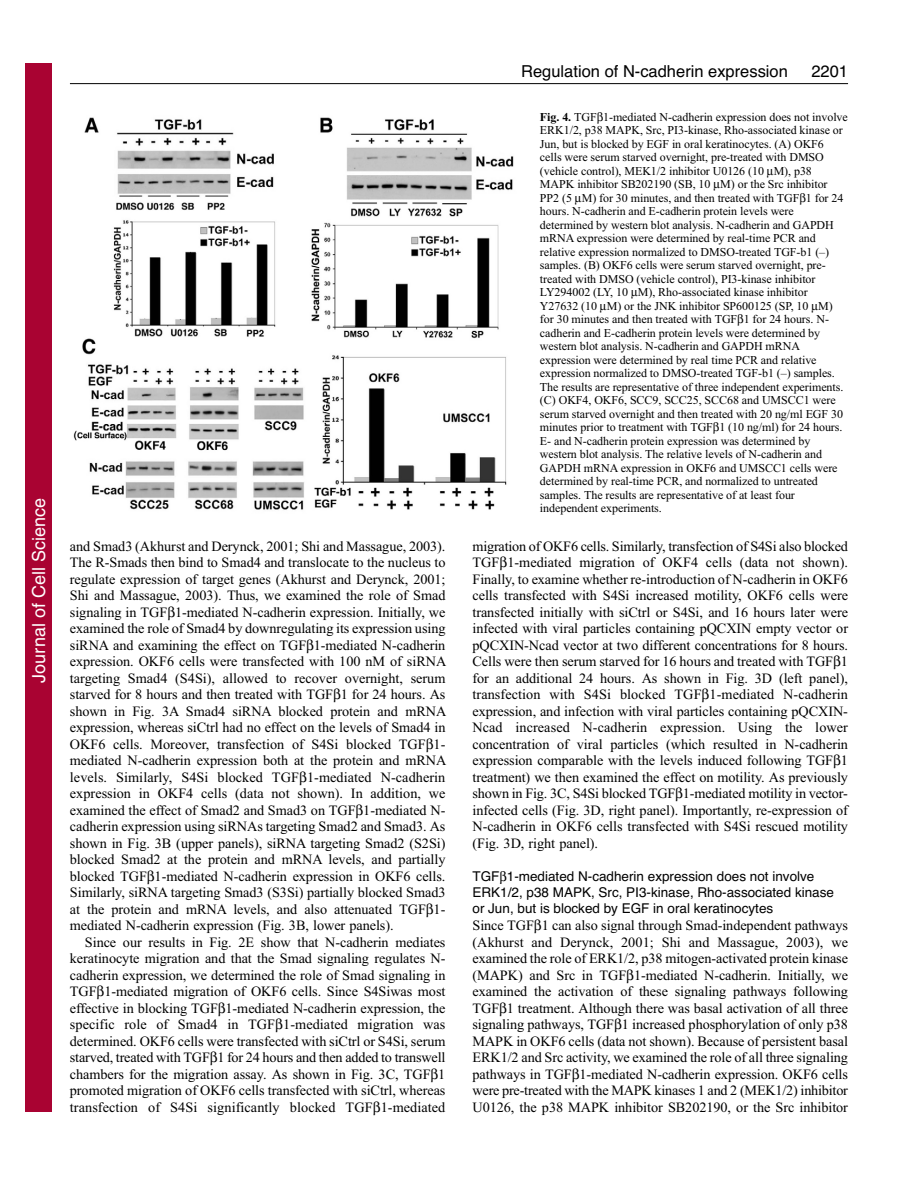
<style>
.page{position:relative;width:918px;height:1188px;background:#fff}
.page>*{position:absolute;margin:0;border:0;box-sizing:border-box;transform-origin:0 0}
.t1{font:18px "Helvetica";color:#fff}
.t2{font:16.5px "Helvetica";color:#000}
.t3{font:14.25px/16.5px "Times New Roman";letter-spacing:-.005em;color:#000;text-align:justify}
.t4{font:13.5px/16.5px "Helvetica";color:#000}
.t5{font:12px/13.5px "Times New Roman";letter-spacing:-.005em;color:#000}
.s1{font-weight:700}
</style>
<div class="page">
<hr style="left:70px;top:83px;width:778px;height:1px;background:#000">
<img style="left:73px;top:117px;width:441px;height:393px">
<div style="left:26px;top:64px;width:26px;height:1048px;background:#a90332"></div>
<p class="t1" style="left:28px;top:683px;width:186px;rotate:-90deg">Journal of Cell Science</p>
<p class="t3" style="left:70px;top:539px;width:378px">and Smad3 (Akhurst and Derynck, 2001; Shi and Massague, 2003).<br>The R-Smads then bind to Smad4 and translocate to the nucleus to regulate expression of target genes (Akhurst and Derynck, 2001; Shi and Massague, 2003). Thus, we examined the role of Smad signaling in TGF 1-mediated N-cadherin expression. Initially, we examined the role of Smad4 by downregulating its expression using siRNA and examining the effect on TGF 1-mediated N-cadherin expression. OKF6 cells were transfected with 100 nM of siRNA targeting Smad4 (S4Si), allowed to recover overnight, serum starved for 8 hours and then treated with TGF 1 for 24 hours. As shown in Fig. 3A Smad4 siRNA blocked protein and mRNA expression, whereas siCtrl had no effect on the levels of Smad4 in OKF6 cells. Moreover, transfection of S4Si blocked TGF 1- mediated N-cadherin expression both at the protein and mRNA levels. Similarly, S4Si blocked TGF 1-mediated N-cadherin expression in OKF4 cells (data not shown). In addition, we examined the effect of Smad2 and Smad3 on TGF 1-mediated N&shy;cadherin expression using siRNAs targeting Smad2 and Smad3. As shown in Fig. 3B (upper panels), siRNA targeting Smad2 (S2Si) blocked Smad2 at the protein and mRNA levels, and partially blocked TGF 1-mediated N-cadherin expression in OKF6 cells.<br>Similarly, siRNA targeting Smad3 (S3Si) partially blocked Smad3 at the protein and mRNA levels, and also attenuated TGF 1- mediated N-cadherin expression (Fig. 3B, lower panels).</p>
<p class="t3" style="left:70px;top:935px;width:377px;text-indent:15px">Since our results in Fig. 2E show that N-cadherin mediates keratinocyte migration and that the Smad signaling regulates N&shy;cadherin expression, we determined the role of Smad signaling in TGF 1-mediated migration of OKF6 cells. Since S4Siwas most effective in blocking TGF 1-mediated N-cadherin expression, the specific role of Smad4 in TGF 1-mediated migration was determined. OKF6 cells were transfected with siCtrl or S4Si, serum starved, treated with TGF 1 for 24 hours and then added to transwell chambers for the migration assay. As shown in Fig. 3C, TGF 1 promoted migration of OKF6 cells transfected with siCtrl, whereas transfection of S4Si significantly blocked TGF 1-mediated</p>
<p class="t2" style="left:521px;top:65px;width:268px">Regulation of N-cadherin expression</p>
<p class="t2" style="left:811px;top:65px;width:38px">2201</p>
<p class="t5" style="left:540px;top:111px;width:309px"><span class="s1">Fig. 4.</span> TGF 1-mediated N-cadherin expression does not involve ERK1/2, p38 MAPK, Src, PI3-kinase, Rho-associated kinase or Jun, but is blocked by EGF in oral keratinocytes. (A) OKF6 cells were serum starved overnight, pre-treated with DMSO (vehicle control), MEK1/2 inhibitor U0126 (10 M), p38<br>MAPK inhibitor SB202190 (SB, 10 M) or the Src inhibitor PP2 (5 M) for 30 minutes, and then treated with TGF 1 for 24 hours. N-cadherin and E-cadherin protein levels were determined by western blot analysis. N-cadherin and GAPDH mRNA expression were determined by real-time PCR and relative expression normalized to DMSO-treated TGF-b1 (–) samples. (B) OKF6 cells were serum starved overnight, pre&shy;treated with DMSO (vehicle control), PI3-kinase inhibitor LY294002 (LY, 10 M), Rho-associated kinase inhibitor Y27632 (10 M) or the JNK inhibitor SP600125 (SP, 10 M) for 30 minutes and then treated with TGF 1 for 24 hours. N&shy;cadherin and E-cadherin protein levels were determined by western blot analysis. N-cadherin and GAPDH mRNA expression were determined by real time PCR and relative expression normalized to DMSO-treated TGF-b1 (–) samples.<br>The results are representative of three independent experiments. (C) OKF4, OKF6, SCC9, SCC25, SCC68 and UMSCC1 were serum starved overnight and then treated with 20 ng/ml EGF 30 minutes prior to treatment with TGF 1 (10 ng/ml) for 24 hours.<br>E- and N-cadherin protein expression was determined by western blot analysis. The relative levels of N-cadherin and GAPDH mRNA expression in OKF6 and UMSCC1 cells were determined by real-time PCR, and normalized to untreated samples. The results are representative of at least four independent experiments.</p>
<p class="t3" style="left:472px;top:539px;width:377px">migration of OKF6 cells. Similarly, transfection of S4Si also blocked TGF 1-mediated migration of OKF4 cells (data not shown).<br>Finally, to examine whether re-introduction of N-cadherin in OKF6 cells transfected with S4Si increased motility, OKF6 cells were transfected initially with siCtrl or S4Si, and 16 hours later were infected with viral particles containing pQCXIN empty vector or pQCXIN-Ncad vector at two different concentrations for 8 hours.<br>Cells were then serum starved for 16 hours and treated with TGF 1 for an additional 24 hours. As shown in Fig. 3D (left panel), transfection with S4Si blocked TGF 1-mediated N-cadherin expression, and infection with viral particles containing pQCXIN-Ncad increased N-cadherin expression. Using the lower concentration of viral particles (which resulted in N-cadherin expression comparable with the levels induced following TGF 1 treatment) we then examined the effect on motility. As previously shown in Fig. 3C, S4Si blocked TGF 1-mediated motility in vector&shy;infected cells (Fig. 3D, right panel). Importantly, re-expression of N-cadherin in OKF6 cells transfected with S4Si rescued motility (Fig. 3D, right panel).</p>
<p class="t4" style="left:472px;top:869px;width:363px">TGF 1-mediated N-cadherin expression does not involve<br>ERK1/2, p38 MAPK, Src, PI3-kinase, Rho-associated kinase or Jun, but is blocked by EGF in oral keratinocytes</p>
<p class="t3" style="left:472px;top:918px;width:377px">Since TGF 1 can also signal through Smad-independent pathways (Akhurst and Derynck, 2001; Shi and Massague, 2003), we examined the role of ERK1/2, p38 mitogen-activated protein kinase (MAPK) and Src in TGF 1-mediated N-cadherin. Initially, we examined the activation of these signaling pathways following TGF 1 treatment. Although there was basal activation of all three signaling pathways, TGF 1 increased phosphorylation of only p38<br>MAPK in OKF6 cells (data not shown). Because of persistent basal ERK1/2 and Src activity, we examined the role of all three signaling pathways in TGF 1-mediated N-cadherin expression. OKF6 cells were pre-treated with the MAPK kinases 1 and 2 (MEK1/2) inhibitor U0126, the p38 MAPK inhibitor SB202190, or the Src inhibitor</p>
</div>
